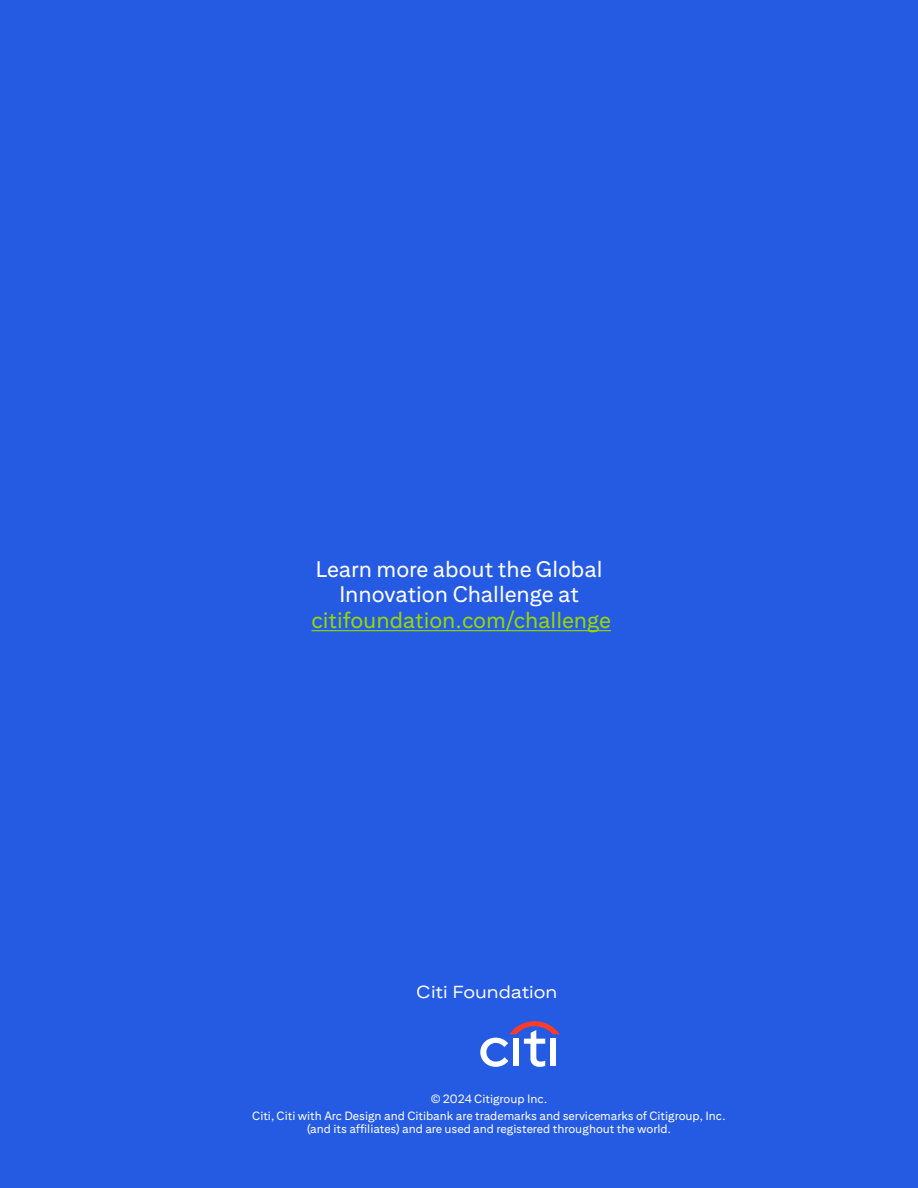
<style>
.page{position:relative;width:918px;height:1188px;background:#255be3}
.page>*{position:absolute;margin:0;border:0;box-sizing:border-box;transform-origin:0 0}
.t1{font:22.5px/25.5px "Citi Sans Text";color:#fff;text-align:center}
.t2{font:17.4px "Citi Sans Display";color:#fff}
.t3{font:12px/13.5px "Citi Sans Text";color:#fff;text-align:center}
.s1{color:#97d700}
</style>
<div class="page">
<hr style="left:311px;top:630px;width:300px;height:1px;background:#97d700">
<svg style="left:480px;top:1021px;width:80px;height:46px"></svg>
<p class="t1" style="left:311px;top:556px;width:301px">Learn more about the Global<br>Innovation Challenge at <span class="s1">citifoundation.com/challenge</span></p>
<h2 class="t2" style="left:417px;top:982px;width:142px">Citi Foundation</h2>
<p class="t3" style="left:431px;top:1092px;width:118px">© 2024 Citigroup Inc.</p>
<p class="t3" style="left:252px;top:1108px;width:475px">Citi, Citi with Arc Design and Citibank are trademarks and servicemarks of Citigroup, Inc. (and its affiliates) and are used and registered throughout the world.</p>
</div>
